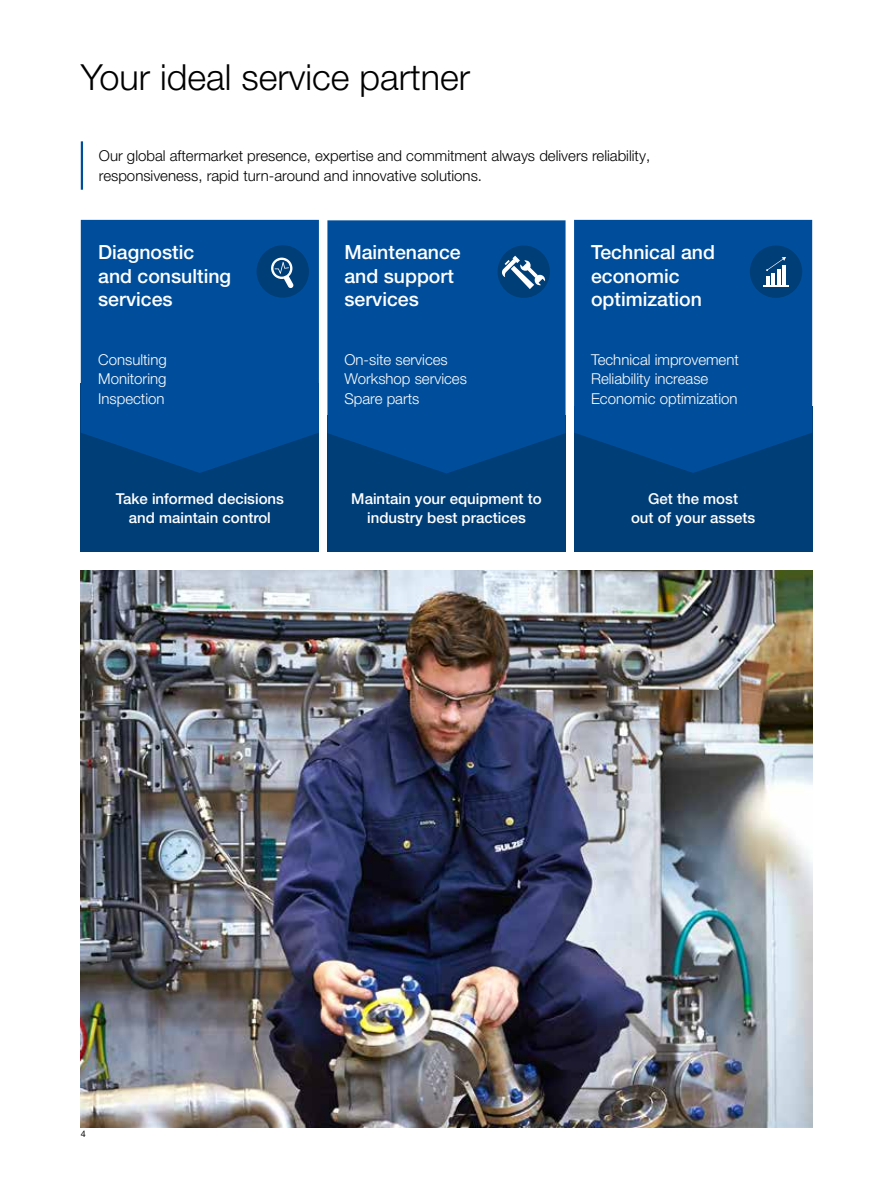
<style>
.page{position:relative;width:893px;height:1191px;background:#fff}
.page>*{position:absolute;margin:0;border:0;box-sizing:border-box;transform-origin:0 0}
.t1{font:300 36px "Helvetica Neue LT Pro";color:#000}
.t2{font:500 19.5px/23.4px "Helvetica Neue LT Pro";color:#fff}
.t3{font:300 15px/19.5px "Helvetica Neue LT Pro";color:#000}
.t4{font:300 15px/19.5px "Helvetica Neue LT Pro";color:#fff}
.t5{font:500 15px/19.5px "Helvetica Neue LT Pro";color:#fff;text-align:center}
.t6{font:9px "Helvetica Neue LT Pro";color:#000}
</style>
<div class="page">
<hr style="left:81px;top:141px;width:2px;height:49px;background:#004e9b">
<img style="left:81px;top:571px;width:731px;height:556px">
<div style="left:574px;top:406px;width:238px;height:145px;background:#003e78"></div>
<svg style="left:574px;top:220px;width:238px;height:253px;background:#004c98"></svg>
<div style="left:327px;top:415px;width:239px;height:136px;background:#003e78"></div>
<svg style="left:327px;top:220px;width:239px;height:253px;background:#014d98"></svg>
<div style="left:81px;top:382px;width:238px;height:169px;background:#003e78"></div>
<svg style="left:81px;top:220px;width:238px;height:253px;background:#004c98"></svg>
<div style="left:257px;top:245px;width:52px;height:53px;background:#003e78;border-radius:50%"></div>
<svg style="left:271px;top:257px;width:23px;height:31px"></svg>
<div style="left:497px;top:245px;width:53px;height:53px;background:#003e78;border-radius:50%"></div>
<svg style="left:501px;top:256px;width:44px;height:33px"></svg>
<div style="left:750px;top:245px;width:52px;height:53px;background:#003e78;border-radius:50%"></div>
<svg style="left:766px;top:257px;width:20px;height:28px"></svg>
<hr style="left:763px;top:285px;width:26px;height:2px;background:#fff">
<h1 class="t1" style="left:81px;top:55px;width:391px">Your ideal service partner</h1>
<p class="t3" style="left:99px;top:146px;width:553px">Our global aftermarket presence, expertise and commitment always delivers reliability, responsiveness, rapid turn-around and innovative solutions.</p>
<h2 class="t2" style="left:98px;top:240px;width:134px">Diagnostic and consulting services</h2>
<p class="t4" style="left:98px;top:349px;width:70px;text-align:justify">Consulting Monitoring Inspection</p>
<h2 class="t2" style="left:344px;top:240px;width:118px">Maintenance and support services</h2>
<p class="t4" style="left:344px;top:349px;width:124px">On-site services<br>Workshop services<br>Spare parts</p>
<h2 class="t2" style="left:591px;top:240px;width:125px">Technical and economic optimization</h2>
<p class="t4" style="left:591px;top:349px;width:149px">Technical improvement<br>Reliability increase<br>Economic optimization</p>
<p class="t5" style="left:116px;top:488px;width:170px">Take informed decisions and maintain control</p>
<p class="t5" style="left:351px;top:488px;width:192px">Maintain your equipment to industry best practices</p>
<p class="t5" style="left:631px;top:488px;width:126px">Get the most<br>out of your assets</p>
<p class="t6" style="left:81px;top:1128px;width:7px">4</p>
</div>
